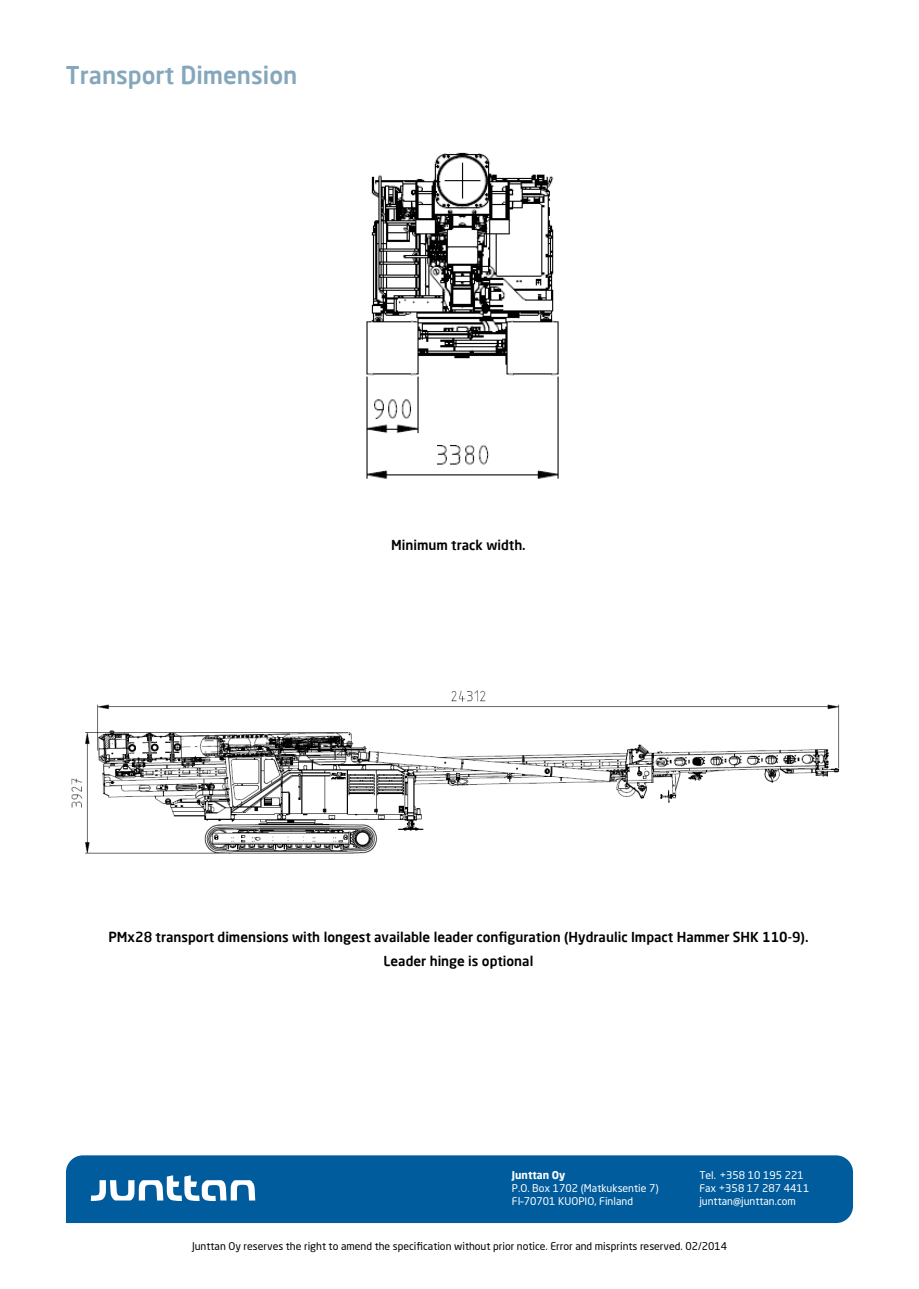
<style>
.page{position:relative;width:919px;height:1289px;background:#fff}
.page>*{position:absolute;margin:0;border:0;box-sizing:border-box;transform-origin:0 0}
.t1{font:500 24px "Neo Sans Std";color:#85a7bb}
.t2{font:500 13.5px/24px "Neo Sans Std";color:#000;text-align:center}
.t3{font:10.5px "Neo Sans Std";color:#000}
.t4{font:10.5px/12.8px "Neo Sans Std";color:#fff}
.t5{font:700 10.5px "Neo Sans Std";color:#fff}
</style>
<div class="page">
<div style="left:66px;top:1155px;width:787px;height:67px;background:#005c9c"></div>
<svg style="left:91px;top:1175px;width:164px;height:25px"></svg>
<img style="left:366px;top:152px;width:193px;height:327px">
<img style="left:71px;top:690px;width:769px;height:164px">
<h1 class="t1" style="left:66px;top:60px;width:233px">Transport Dimension</h1>
<p class="t2" style="left:391px;top:533px;width:136px">Minimum track width.</p>
<p class="t2" style="left:108px;top:924px;width:701px">PMx28 transport dimensions with longest available leader configuration (Hydraulic Impact Hammer SHK 110-9).<br>Leader hinge is optional</p>
<p class="t5" style="left:512px;top:1168px;width:55px">Junttan Oy</p>
<p class="t4" style="left:512px;top:1181px;width:148px">P.O. Box 1702 (Matkuksentie 7)<br>FI–70701 KUOPIO, Finland</p>
<p class="t4" style="left:699px;top:1168px;width:111px">Tel. +358 10 195 221<br>Fax +358 17 287 4411 junttan@junttan.com</p>
<p class="t3" style="left:192px;top:1239px;width:536px">Junttan Oy reserves the right to amend the specification without prior notice. Error and misprints reserved. 02/2014</p>
</div>
